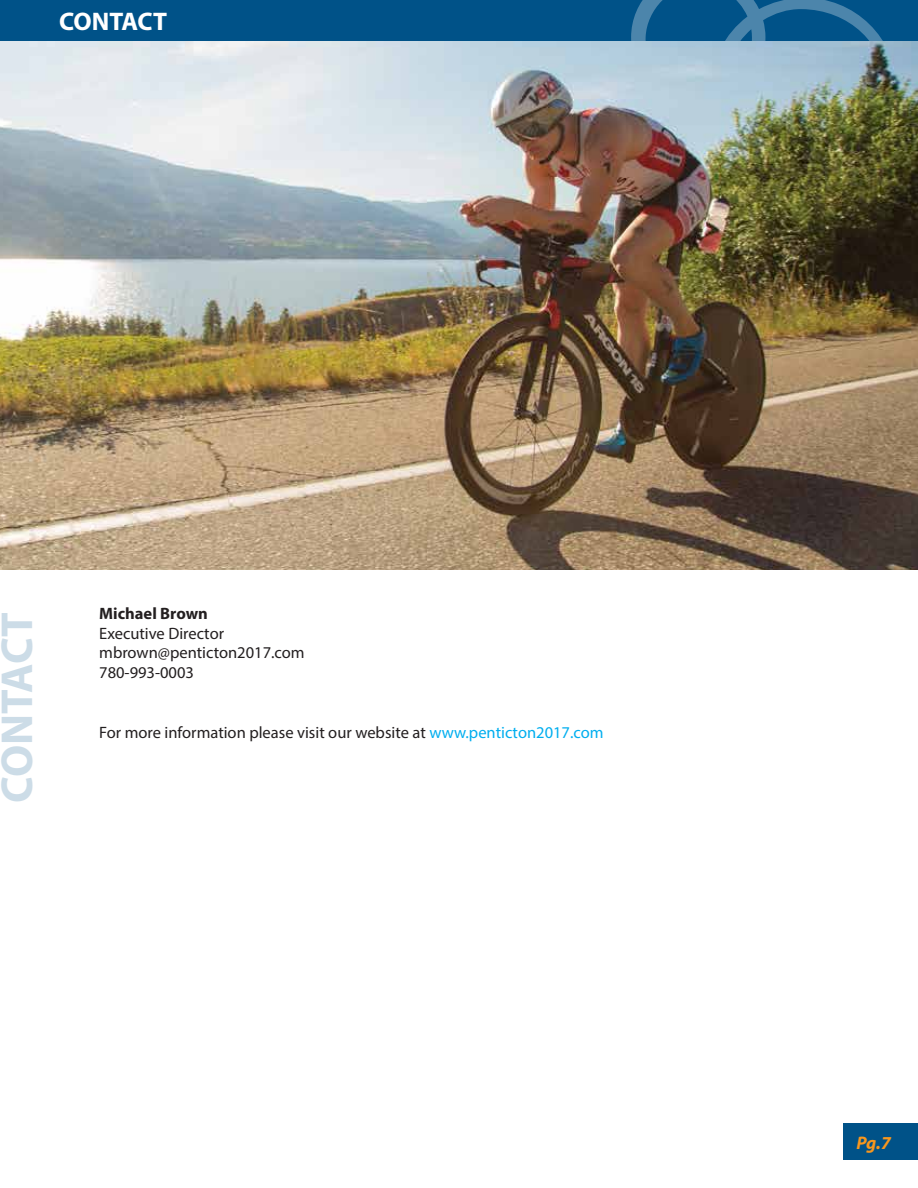
<style>
.page{position:relative;width:918px;height:1188px;background:#fff}
.page>*{position:absolute;margin:0;border:0;box-sizing:border-box;transform-origin:0 0}
.t1{font:700 45px "Myriad Pro";letter-spacing:-.015em;color:#ccdce7}
.t2{font:700 25.5px "Myriad Pro";letter-spacing:-.015em;color:#fff}
.t3{font:italic 700 18.3px "Myriad Pro";color:#f8971d}
.t4{font:16.5px/19.8px "Myriad Pro";color:#231f20}
.t5{font:700 16.5px "Myriad Pro";color:#231f20}
.s1{color:#00aeef}
</style>
<div class="page">
<img style="left:0;top:41px;width:918px;height:528px">
<div style="left:0;top:0;width:918px;height:41px;background:#005288"></div>
<svg style="left:631px;top:0;width:252px;height:41px"></svg>
<div style="left:843px;top:1123px;width:75px;height:36px;background:#005288"></div>
<h2 class="t2" style="left:59px;top:5px;width:110px">CONTACT</h2>
<h1 class="t1" style="left:-12px;top:803px;width:192px;rotate:-90deg">CONTACT</h1>
<p class="t5" style="left:99px;top:602px;width:110px">Michael Brown</p>
<p class="t4" style="left:99px;top:623px;width:207px">Executive Director mbrown@penticton2017.com<br>780-993-0003</p>
<p class="t4" style="left:99px;top:722px;width:506px">For more information please visit our website at <span class="s1">www.penticton2017.com</span></p>
<p class="t3" style="left:856px;top:1131px;width:36px">Pg.7</p>
</div>
